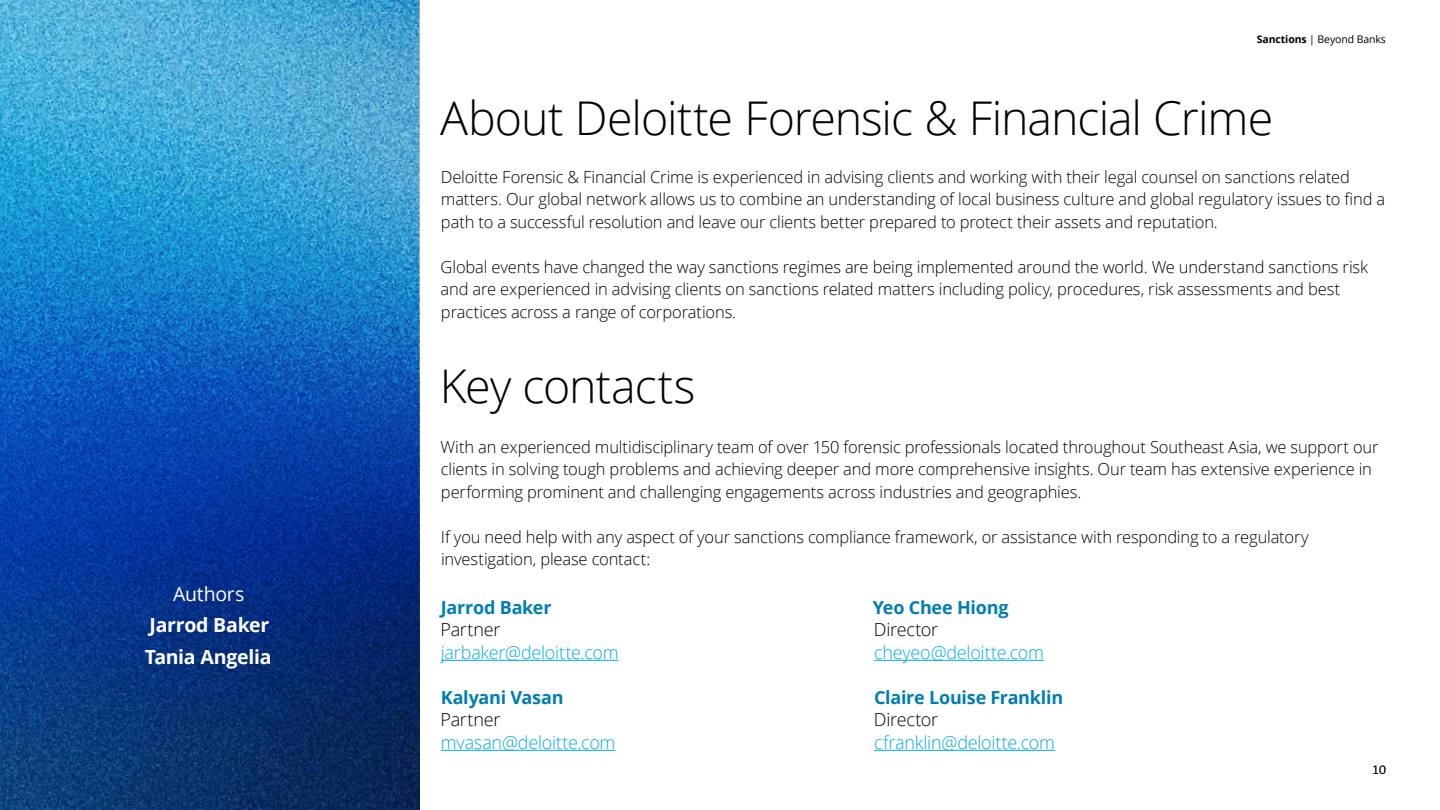
<style>
.page{position:relative;width:1440px;height:810px;background:#fff}
.page>*{position:absolute;margin:0;border:0;box-sizing:border-box;transform-origin:0 0}
.t1{font:300 46.5px "Open Sans";letter-spacing:-.02em;color:#000}
.t2{font:700 19.5px/31.5px "Open Sans";letter-spacing:-.015em;color:#fff}
.t3{font:19.5px "Open Sans";letter-spacing:-.01em;color:#fff}
.t4{font:300 18px "Open Sans";letter-spacing:-.015em;color:#00aae7}
.t5{font:700 18px "Open Sans";letter-spacing:-.015em;color:#007db6}
.t6{font:300 18px "Open Sans";letter-spacing:-.015em;color:#000}
.t7{font:300 16.5px/22.5px "Open Sans";letter-spacing:-.01em;color:#000}
.t8{font:300 13.5px "Calibri";color:#000}
.t9{font:10.5px "Open Sans";letter-spacing:-.01em;color:#000}
.s1{font-weight:700}
</style>
<div class="page">
<svg style="left:0;top:0;width:419px;height:810px;background:#1a63ac"></svg>
<hr style="left:441px;top:660px;width:177px;height:1px;background:#00aae7">
<hr style="left:441px;top:750px;width:174px;height:1px;background:#00aae7">
<hr style="left:874px;top:660px;width:170px;height:1px;background:#00aae7">
<hr style="left:874px;top:750px;width:181px;height:1px;background:#00aae7">
<p class="t3" style="left:173px;top:580px;width:73px">Authors</p>
<p class="t2" style="left:145px;top:609px;width:128px">Jarrod Baker<br>Tania Angelia</p>
<p class="t9" style="left:1256px;top:32px;width:131px"><span class="s1">Sanctions</span> | Beyond Banks</p>
<h1 class="t1" style="left:440px;top:86px;width:834px">About Deloitte Forensic &amp; Financial Crime</h1>
<p class="t7" style="left:441px;top:165px;width:946px">Deloitte Forensic &amp; Financial Crime is experienced in advising clients and working with their legal counsel on sanctions related matters. Our global network allows us to combine an understanding of local business culture and global regulatory issues to find a path to a successful resolution and leave our clients better prepared to protect their assets and reputation.</p>
<p class="t7" style="left:440px;top:255px;width:929px">Global events have changed the way sanctions regimes are being implemented around the world. We understand sanctions risk and are experienced in advising clients on sanctions related matters including policy, procedures, risk assessments and best practices across a range of corporations.</p>
<h1 class="t1" style="left:440px;top:355px;width:257px">Key contacts</h1>
<p class="t7" style="left:440px;top:435px;width:939px">With an experienced multidisciplinary team of over 150 forensic professionals located throughout Southeast Asia, we support our clients in solving tough problems and achieving deeper and more comprehensive insights. Our team has extensive experience in performing prominent and challenging engagements across industries and geographies.</p>
<p class="t7" style="left:441px;top:525px;width:869px">If you need help with any aspect of your sanctions compliance framework, or assistance with responding to a regulatory investigation, please contact:</p>
<p class="t5" style="left:441px;top:595px;width:112px">Jarrod Baker</p>
<p class="t6" style="left:441px;top:618px;width:61px">Partner</p>
<p class="t4" style="left:441px;top:640px;width:179px">jarbaker@deloitte.com</p>
<p class="t5" style="left:441px;top:685px;width:124px">Kalyani Vasan</p>
<p class="t6" style="left:441px;top:708px;width:61px">Partner</p>
<p class="t4" style="left:441px;top:730px;width:176px">mvasan@deloitte.com</p>
<p class="t5" style="left:873px;top:595px;width:137px">Yeo Chee Hiong</p>
<p class="t6" style="left:874px;top:618px;width:66px">Director</p>
<p class="t4" style="left:874px;top:640px;width:171px">cheyeo@deloitte.com</p>
<p class="t5" style="left:874px;top:685px;width:191px">Claire Louise Franklin</p>
<p class="t6" style="left:874px;top:708px;width:66px">Director</p>
<p class="t4" style="left:874px;top:730px;width:182px">cfranklin@deloitte.com</p>
<p class="t8" style="left:1372px;top:761px;width:15px">10</p>
</div>
